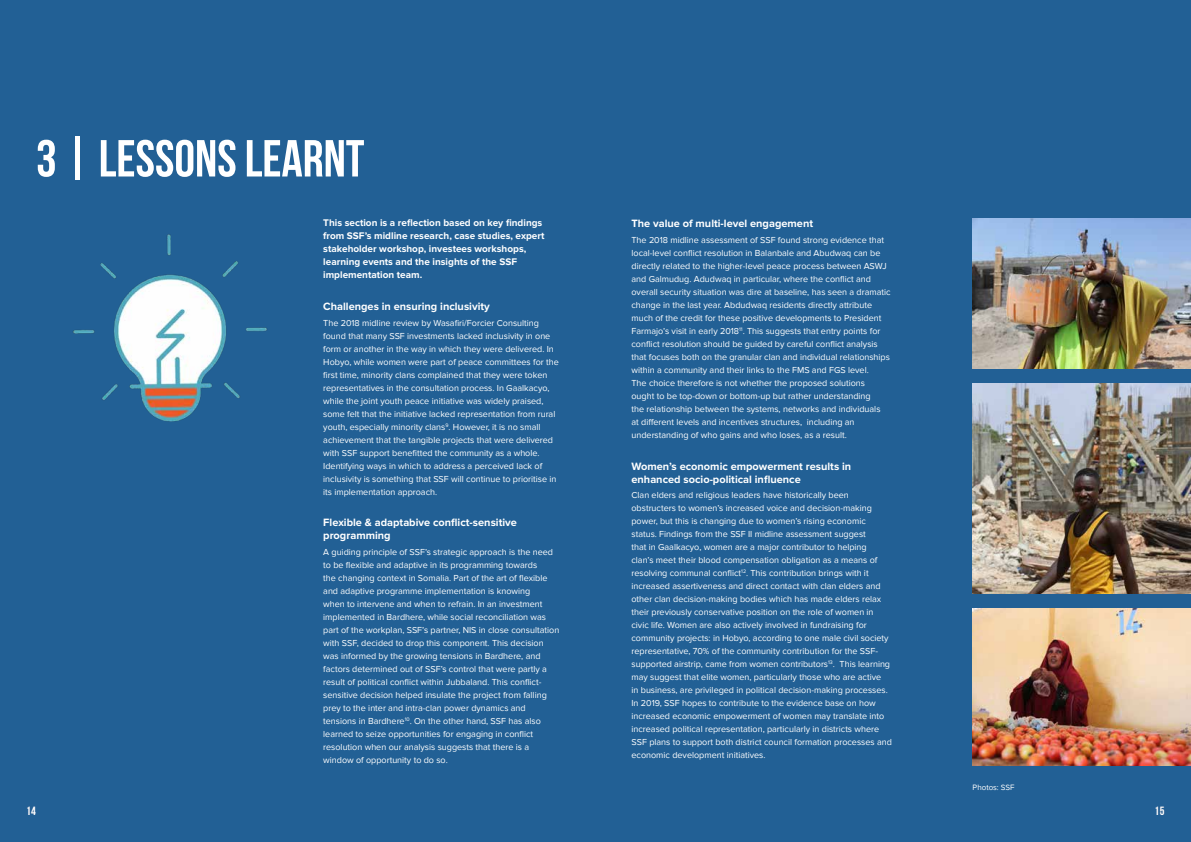
<style>
.page{position:relative;width:1191px;height:842px;background:#226095}
.page>*{position:absolute;margin:0;border:0;box-sizing:border-box;transform-origin:0 0}
.t1{font:700 52px "Bebas Neue";color:#fff}
.t2{font:700 12px "Bebas Neue";color:#fff}
.t3{font:700 11px/13px "Proxima Nova";color:#fff}
.t4{font:700 10px/13px "Proxima Nova";color:#fff}
.t5{font:9px/13px "Proxima Nova";color:#fff}
.t6{font:8px "Proxima Nova";color:#fff}
</style>
<div class="page">
<img style="left:73px;top:234px;width:194px;height:188px">
<img style="left:972px;top:218px;width:219px;height:151px">
<img style="left:972px;top:383px;width:219px;height:211px">
<img style="left:972px;top:608px;width:219px;height:157px">
<h1 class="t1" style="left:36px;top:130px;width:330px">3 | LESSONS LEARNT</h1>
<h2 class="t2" style="left:26px;top:804px;width:11px">14</h2>
<p class="t4" style="left:323px;top:217px;width:223px">This section is a reflection based on key findings from SSF’s midline research, case studies, expert stakeholder workshop, investees workshops, learning events and the insights of the SSF implementation team.</p>
<p class="t3" style="left:323px;top:300px;width:168px">Challenges in ensuring inclusivity</p>
<p class="t5" style="left:323px;top:316px;width:237px">The 2018 midline review by Wasafiri/Forcier Consulting found that many SSF investments lacked inclusivity in one form or another in the way in which they were delivered. In Hobyo, while women were part of peace committees for the first time, minority clans complained that they were token representatives in the consultation process. In Gaalkacyo, while the joint youth peace initiative was widely praised, some felt that the initiative lacked representation from rural youth, especially minority clans<sup>9</sup>. However, it is no small achievement that the tangible projects that were delivered with SSF support benefitted the community as a whole.<br>Identifying ways in which to address a perceived lack of inclusivity is something that SSF will continue to prioritise in its implementation approach.</p>
<p class="t3" style="left:323px;top:516px;width:195px">Flexible &amp; adaptabive conflict-sensitive programming</p>
<p class="t5" style="left:323px;top:546px;width:237px">A guiding principle of SSF’s strategic approach is the need to be flexible and adaptive in its programming towards<br>the changing context in Somalia. Part of the art of flexible and adaptive programme implementation is knowing<br>when to intervene and when to refrain. In an investment implemented in Bardhere, while social reconciliation was part of the workplan, SSF’s partner, NIS in close consultation with SSF, decided to drop this component. This decision was informed by the growing tensions in Bardhere, and factors determined out of SSF’s control that were partly a result of political conflict within Jubbaland. This conflict&shy;sensitive decision helped insulate the project from falling prey to the inter and intra-clan power dynamics and tensions in Bardhere<sup>10</sup>. On the other hand, SSF has also learned to seize opportunities for engaging in conflict resolution when our analysis suggests that there is a window of opportunity to do so.</p>
<p class="t3" style="left:631px;top:217px;width:183px">The value of multi-level engagement</p>
<p class="t5" style="left:631px;top:233px;width:261px">The 2018 midline assessment of SSF found strong evidence that local-level conflict resolution in Balanbale and Abudwaq can be directly related to the higher-level peace process between ASWJ and Galmudug. Adudwaq in particular, where the conflict and overall security situation was dire at baseline, has seen a dramatic change in the last year. Abdudwaq residents directly attribute much of the credit for these positive developments to President Farmajo’s visit in early 2018<sup>11</sup>. This suggests that entry points for conflict resolution should be guided by careful conflict analysis that focuses both on the granular clan and individual relationships within a community and their links to the FMS and FGS level.<br>The choice therefore is not whether the proposed solutions<br>ought to be top-down or bottom-up but rather understanding<br>the relationship between the systems, networks and individuals<br>at different levels and incentives structures, including an understanding of who gains and who loses, as a result.</p>
<p class="t3" style="left:631px;top:460px;width:221px">Women’s economic empowerment results in enhanced socio-political influence</p>
<p class="t5" style="left:631px;top:489px;width:262px">Clan elders and religious leaders have historically been obstructers to women’s increased voice and decision-making power, but this is changing due to women’s rising economic status. Findings from the SSF II midline assessment suggest<br>that in Gaalkacyo, women are a major contributor to helping<br>clan’s meet their blood compensation obligation as a means of resolving communal conflict<sup>12</sup>. This contribution brings with it increased assertiveness and direct contact with clan elders and other clan decision-making bodies which has made elders relax their previously conservative position on the role of women in civic life. Women are also actively involved in fundraising for community projects: in Hobyo, according to one male civil society representative, 70% of the community contribution for the SSF&shy;supported airstrip, came from women contributors<sup>13</sup>. This learning may suggest that elite women, particularly those who are active<br>in business, are privileged in political decision-making processes.<br>In 2019, SSF hopes to contribute to the evidence base on how increased economic empowerment of women may translate into increased political representation, particularly in districts where SSF plans to support both district council formation processes and economic development initiatives.</p>
<p class="t6" style="left:972px;top:783px;width:44px">Photos: SSF</p>
<h2 class="t2" style="left:1154px;top:804px;width:11px">15</h2>
</div>
